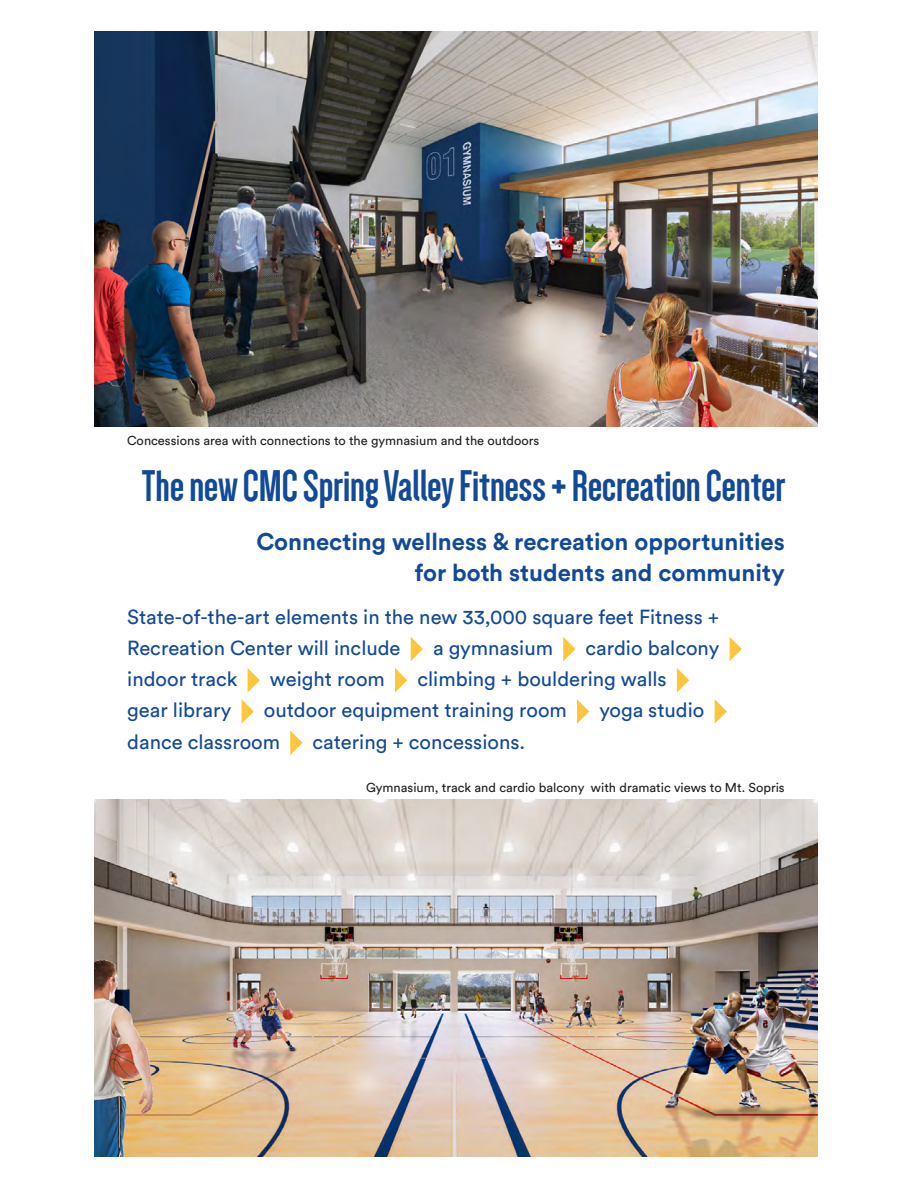
<style>
.page{position:relative;width:918px;height:1188px;background:#fff}
.page>*{position:absolute;margin:0;border:0;box-sizing:border-box;transform-origin:0 0}
.t1{font:700 45.9px "Dense";color:#124a99}
.t2{font:700 23.85px/31.2px "Circular Std";color:#124a99;text-align:right}
.t3{font:20.25px/31.2px "Circular Std";color:#124a99}
.t4{font:12.9px "Circular Std";color:#231f20}
</style>
<div class="page">
<svg style="left:411px;top:637px;width:12px;height:24px"></svg>
<svg style="left:563px;top:637px;width:12px;height:24px"></svg>
<svg style="left:730px;top:637px;width:12px;height:24px"></svg>
<svg style="left:248px;top:668px;width:12px;height:24px"></svg>
<svg style="left:395px;top:668px;width:12px;height:25px"></svg>
<svg style="left:677px;top:668px;width:12px;height:25px"></svg>
<svg style="left:242px;top:699px;width:12px;height:25px"></svg>
<svg style="left:577px;top:699px;width:12px;height:25px"></svg>
<svg style="left:715px;top:699px;width:12px;height:25px"></svg>
<svg style="left:290px;top:730px;width:13px;height:25px"></svg>
<img style="left:94px;top:800px;width:724px;height:356px">
<img style="left:94px;top:32px;width:724px;height:394px">
<p class="t4" style="left:127px;top:433px;width:414px">Concessions area with connections to the gymnasium and the outdoors</p>
<h1 class="t1" style="left:142px;top:463px;width:645px">The new CMC Spring Valley Fitness + Recreation Center</h1>
<p class="t2" style="left:256px;top:526px;width:530px">Connecting wellness &amp; recreation opportunities for both students and community</p>
<p class="t3" style="left:127px;top:601px;width:594px">State-of-the-art elements in the new 33,000 square feet Fitness +<br>Recreation Center will include</p>
<p class="t3" style="left:433px;top:632px;width:122px">a gymnasium</p>
<p class="t3" style="left:586px;top:632px;width:135px">cardio balcony</p>
<p class="t3" style="left:127px;top:663px;width:112px">indoor track</p>
<p class="t3" style="left:270px;top:663px;width:116px">weight room</p>
<p class="t3" style="left:417px;top:663px;width:251px">climbing + bouldering walls</p>
<p class="t3" style="left:127px;top:694px;width:106px">gear library</p>
<p class="t3" style="left:264px;top:694px;width:304px">outdoor equipment training room</p>
<p class="t3" style="left:599px;top:694px;width:107px">yoga studio</p>
<p class="t3" style="left:127px;top:726px;width:154px">dance classroom</p>
<p class="t3" style="left:313px;top:726px;width:214px">catering + concessions.</p>
<p class="t4" style="left:366px;top:780px;width:420px">Gymnasium, track and cardio balcony with dramatic views to Mt. Sopris</p>
</div>
